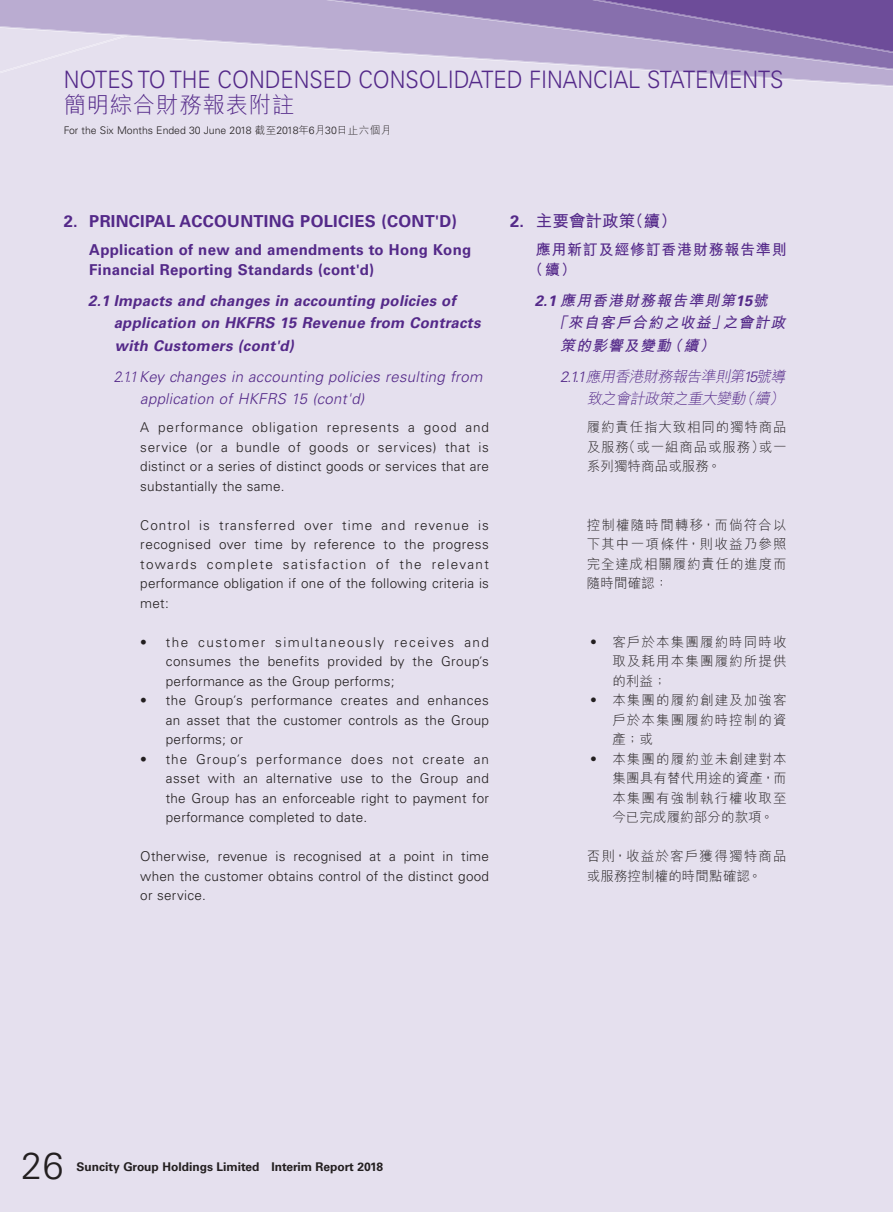
<style>
.page{position:relative;width:893px;height:1212px;background:#e5e0ee}
.page>*{position:absolute;margin:0;border:0;box-sizing:border-box;transform-origin:0 0}
.t1{font:300 37.5px "Univers LT Std";color:#231f20}
.t2{font:300 24px "Univers LT Std";color:#542989;scale:.91 1}
.t3{font:22.5px "M Hei HK Light E Ten B5 H";letter-spacing:.03em;color:#542989}
.t4{font:700 16.5px "Univers LT Std";letter-spacing:.02em;color:#542989}
.t5{font:16.5px "M Hei HK Bold E Ten B5 H";letter-spacing:.005em;color:#542989}
.t6{font:italic 700 15px/22.5px "Univers LT Std";color:#542989}
.t7{font:italic 300 15px/22.5px "Univers LT Std";color:#542989;scale:.9 1}
.t8{font:700 15px/19.5px "Univers LT Std";letter-spacing:.02em;color:#542989}
.t9{font:italic 15px "M Hei HK Bold E Ten B5 H";color:#542989}
.t10{font:italic 15px/22.5px "M Hei HK Light E Ten B5 H";color:#542989;text-align:right}
.t11{font:15px/19.5px "M Hei HK Bold E Ten B5 H";letter-spacing:.05em;color:#542989}
.t12{font:300 13.5px/19.5px "Univers LT Std";letter-spacing:.02em;color:#231f20;text-align:justify}
.t13{font:13.5px/19.5px "M Hei HK Light E Ten B5 H";letter-spacing:.085em;color:#231f20;text-align:justify}
.t14{font:13.5px/19.5px "M Hei HK Light E Ten B5 H";letter-spacing:.05em;color:#231f20}
.t15{font:13.5px "M Hei HK Light E Ten B5 H";letter-spacing:.015em;color:#231f20}
.t16{font:13.5px "M Hei HK Light E Ten B5 H";letter-spacing:.005em;color:#231f20}
.t17{font:700 12px "Univers LT Std";color:#231f20}
.t18{font:300 10.5px "Univers LT Std";color:#231f20}
.s1{font-family:"M Hei HK Light E Ten B5 H";font-weight:400}
.s2{font-family:"Lithos Pro"}
.s3{font-family:"Univers LT Std";font-weight:700}
.s4{font-family:"Univers LT Std";font-weight:300}
</style>
<div class="page">
<svg style="left:0;top:0;width:893px;height:87px"></svg>
<svg style="left:472px;top:0;width:421px;height:53px;background:#8b73af"></svg>
<h2 class="t2" style="left:64px;top:70px;width:792px">NOTES TO THE CONDENSED CONSOLIDATED FINANCIAL STATEMENTS</h2>
<h3 class="t3" style="left:64px;top:97px;width:232px">簡明綜合財務報表附註</h3>
<p class="t18" style="left:64px;top:126px;width:329px">For the Six Months Ended 30 June 2018 <span class="s1">截至</span>2018<span class="s1">年</span>6<span class="s1">月</span>30<span class="s1">日止六個月</span></p>
<p class="t4" style="left:64px;top:215px;width:395px">2. PRINCIPAL ACCOUNTING POLICIES (CONT'D)</p>
<p class="t8" style="left:89px;top:241px;width:383px">Application of new and amendments to Hong Kong<br>Financial Reporting Standards (cont'd)</p>
<p class="t6" style="left:114px;top:290px;width:371px;text-indent:-26px">2.1 Impacts and changes in accounting policies of application on HKFRS 15 Revenue from Contracts with Customers (cont'd)</p>
<p class="t7" style="left:140px;top:366px;width:385px;text-indent:-27px">2.1.1Key changes in accounting policies resulting from application of HKFRS 15 (cont'd)</p>
<p class="t12" style="left:140px;top:419px;width:350px">A performance obligation represents a good and service (or a bundle of goods or services) that is distinct or a series of distinct goods or services that are substantially the same.</p>
<p class="t12" style="left:140px;top:516px;width:350px">Control is transferred over time and revenue is recognised over time by reference to the progress towards complete satisfaction of the relevant performance obligation if one of the following criteria is met:</p>
<p class="t12" style="left:166px;top:633px;width:325px;text-indent:-26px">• the customer simultaneously receives and consumes the benefits provided by the Group<span class="s2">’</span>s performance as the Group performs;</p>
<p class="t12" style="left:166px;top:692px;width:325px;text-indent:-26px">• the Group<span class="s2">’</span>s performance creates and enhances an asset that the customer controls as the Group performs; or</p>
<p class="t12" style="left:166px;top:750px;width:325px;text-indent:-26px">• the Group<span class="s2">’</span>s performance does not create an asset with an alternative use to the Group and the Group has an enforceable right to payment for performance completed to date.</p>
<p class="t12" style="left:140px;top:848px;width:350px">Otherwise, revenue is recognised at a point in time when the customer obtains control of the distinct good or service.</p>
<p class="t5" style="left:510px;top:215px;width:168px"><span class="s3">2.</span> 主要會計政策（續）</p>
<p class="t11" style="left:528px;top:242px;width:260px;text-indent:8px">應用新訂及經修訂香港財務報告準則（續）</p>
<p class="t9" style="left:535px;top:295px;width:237px"><span class="s3">2.1</span> 應用香港財務報告準則第<span class="s3">15</span>號</p>
<p class="t9" style="left:553px;top:317px;width:237px">「來自客戶合約之收益」之會計政</p>
<p class="t9" style="left:560px;top:340px;width:159px">策的影響及變動（續）</p>
<p class="t10" style="left:560px;top:367px;width:229px"><span class="s4">2.1.1</span>應用香港財務報告準則第<span class="s4">15</span>號導致之會計政策之重大變動（續）</p>
<p class="t13" style="left:587px;top:419px;width:201px">履約責任指大致相同的獨特商品及服務（或一組商品或服務）或一系列獨特商品或服務。</p>
<p class="t13" style="left:587px;top:517px;width:201px">控制權隨時間轉移，而倘符合以下其中一項條件，則收益乃參照完全達成相關履約責任的進度而隨時間確認：</p>
<p class="t13" style="left:587px;top:634px;width:201px">‧ 客戶於本集團履約時同時收</p>
<p class="t13" style="left:612px;top:653px;width:176px">取及耗用本集團履約所提供</p>
<p class="t13" style="left:612px;top:673px;width:56px">的利益；</p>
<p class="t13" style="left:587px;top:692px;width:201px">‧ 本集團的履約創建及加強客</p>
<p class="t13" style="left:612px;top:712px;width:176px">戶於本集團履約時控制的資</p>
<p class="t13" style="left:612px;top:731px;width:42px">產；或</p>
<p class="t13" style="left:587px;top:751px;width:201px">‧ 本集團的履約並未創建對本</p>
<p class="t15" style="left:612px;top:773px;width:176px">集團具有替代用途的資產，而</p>
<p class="t13" style="left:612px;top:790px;width:176px">本集團有強制執行權收取至</p>
<p class="t16" style="left:612px;top:812px;width:163px">今已完成履約部分的款項。</p>
<p class="t14" style="left:587px;top:848px;width:201px">否則，收益於客戶獲得獨特商品或服務控制權的時間點確認。</p>
<h1 class="t1" style="left:21px;top:1151px;width:44px">26</h1>
<p class="t17" style="left:77px;top:1161px;width:308px">Suncity Group Holdings Limited Interim Report 2018</p>
</div>
